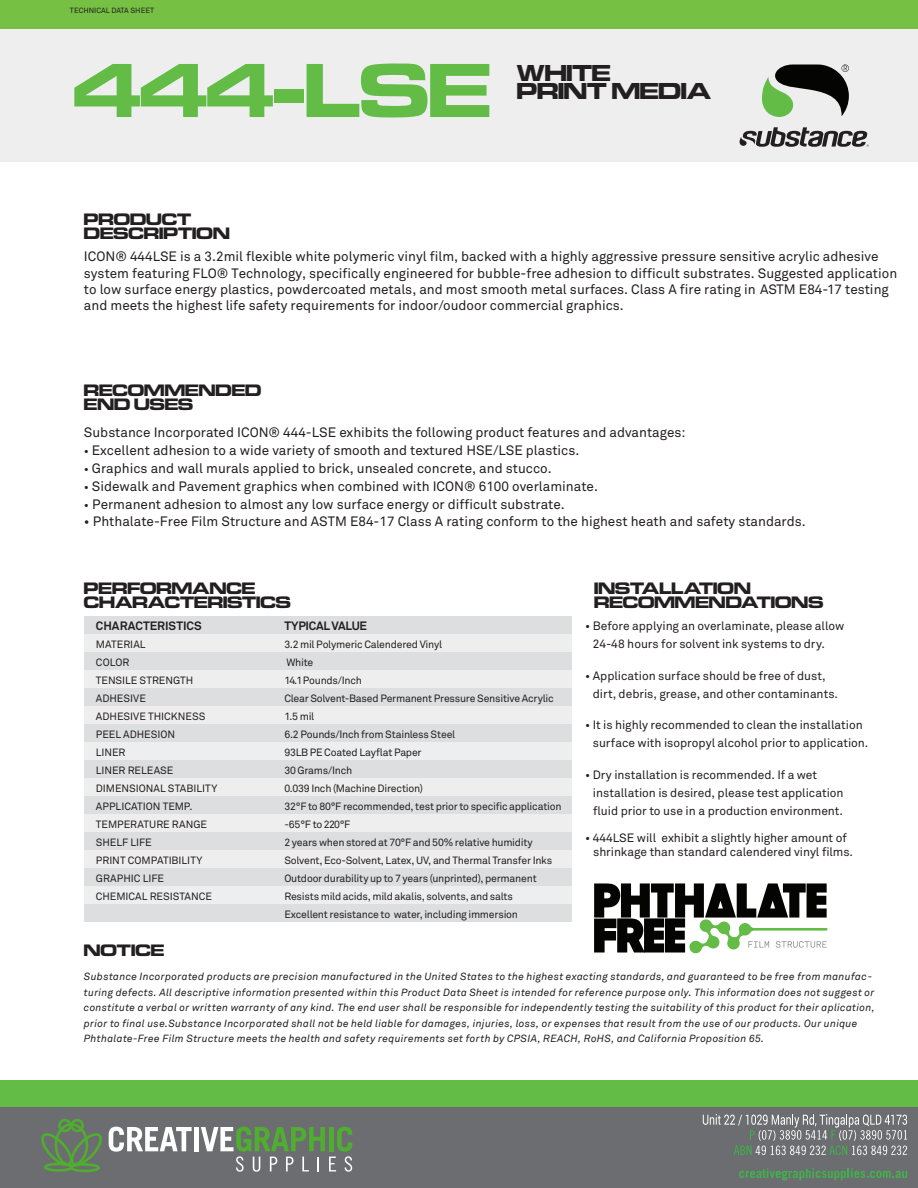
<style>
.page{position:relative;width:918px;height:1188px;background:#fff}
.page>*{position:absolute;margin:0;border:0;box-sizing:border-box;transform-origin:0 0}
.t1{font:700 expanded 79.5px "Eurostile SH";color:#63bc46}
.t2{font:700 expanded 24px/18px "Eurostile SH";color:#231f20}
.t3{font:700 expanded 17.25px/13.5px "Eurostile SH";letter-spacing:.005em;color:#231f20}
.t4{font:13.5px/16.2px "Akkurat";color:#231f20}
.t5{font:12px/18px "Akkurat";letter-spacing:-.005em;color:#231f20}
.t6{font:700 12px "Akkurat";letter-spacing:-.005em;color:#231f20}
.t7{font:700 12px "Akkurat";letter-spacing:-.025em;color:#231f20}
.t8{font:10.5px/18px "Akkurat";letter-spacing:-.02em;color:#231f20}
.t9{font:10.5px/18px "Akkurat";color:#231f20}
.t10{font:italic 10.35px/15.6px "Akkurat";letter-spacing:.03em;color:#231f20}
.t11{font:7.5px "Akkurat";color:#231f20}
.s1{font-size:12px}
</style>
<div class="page">
<div style="left:0;top:1107px;width:918px;height:81px;background:#6c6d70"></div>
<div style="left:84px;top:616px;width:488px;height:18px;background:#dddee0"></div>
<div style="left:84px;top:634px;width:488px;height:18px;background:#eeeeef"></div>
<div style="left:84px;top:652px;width:488px;height:18px;background:#dddee0"></div>
<div style="left:84px;top:670px;width:488px;height:18px;background:#eeeeef"></div>
<div style="left:84px;top:688px;width:488px;height:18px;background:#dddee0"></div>
<div style="left:84px;top:706px;width:488px;height:18px;background:#eeeeef"></div>
<div style="left:84px;top:724px;width:488px;height:18px;background:#dddee0"></div>
<div style="left:84px;top:742px;width:488px;height:18px;background:#eeeeef"></div>
<div style="left:84px;top:760px;width:488px;height:18px;background:#dddee0"></div>
<div style="left:84px;top:778px;width:488px;height:18px;background:#eeeeef"></div>
<div style="left:84px;top:796px;width:488px;height:18px;background:#dddee0"></div>
<div style="left:84px;top:814px;width:488px;height:18px;background:#eeeeef"></div>
<div style="left:84px;top:832px;width:488px;height:18px;background:#dddee0"></div>
<div style="left:84px;top:850px;width:488px;height:18px;background:#eeeeef"></div>
<div style="left:84px;top:868px;width:488px;height:18px;background:#dddee0"></div>
<div style="left:84px;top:886px;width:488px;height:18px;background:#eeeeef"></div>
<div style="left:84px;top:904px;width:488px;height:18px;background:#dddee0"></div>
<div style="left:0;top:28px;width:918px;height:134px;background:#eeeeef"></div>
<div style="left:0;top:0;width:918px;height:28px;background:#76c043"></div>
<div style="left:0;top:1080px;width:918px;height:27px;background:#63bc46"></div>
<svg style="left:594px;top:883px;width:234px;height:71px"></svg>
<svg style="left:740px;top:127px;width:129px;height:20px"></svg>
<svg style="left:762px;top:64px;width:87px;height:53px"></svg>
<svg style="left:109px;top:1127px;width:83px;height:25px"></svg>
<div style="left:194px;top:1127px;width:5px;height:24px;background:#fff"></div>
<svg style="left:41px;top:1119px;width:61px;height:53px"></svg>
<svg style="left:201px;top:1127px;width:151px;height:45px"></svg>
<svg style="left:739px;top:1168px;width:168px;height:12px"></svg>
<svg style="left:703px;top:1114px;width:204px;height:41px"></svg>
<p class="t11" style="left:70px;top:6px;width:86px">TECHNICAL DATA SHEET</p>
<h1 class="t1" style="left:74px;top:49px;width:418px">444-LSE</h1>
<h2 class="t2" style="left:517px;top:64px;width:196px">WHITE<br>PRINT MEDIA</h2>
<p class="t3" style="left:84px;top:213px;width:147px">PRODUCT<br>DESCRIPTION</p>
<p class="t4" style="left:84px;top:249px;width:815px">ICON® 444LSE is a 3.2mil flexible white polymeric vinyl film, backed with a highly aggressive pressure sensitive acrylic adhesive system featuring FLO® Technology, specifically engineered for bubble-free adhesion to difficult substrates. Suggested application to low surface energy plastics, powdercoated metals, and most smooth metal surfaces. Class A fire rating in ASTM E84-17 testing</p>
<p class="t4" style="left:84px;top:298px;width:541px">and meets the highest life safety requirements for indoor/oudoor commercial graphics.</p>
<p class="t3" style="left:84px;top:384px;width:179px">RECOMMENDED<br>END USES</p>
<p class="t4" style="left:84px;top:424px;width:603px">Substance Incorporated ICON® 444-LSE exhibits the following product features and advantages:</p>
<p class="t4" style="left:84px;top:442px;width:497px"><span class="s1">•</span> Excellent adhesion to a wide variety of smooth and textured HSE/LSE plastics.</p>
<p class="t4" style="left:84px;top:460px;width:469px"><span class="s1">•</span> Graphics and wall murals applied to brick, unsealed concrete, and stucco.</p>
<p class="t4" style="left:84px;top:478px;width:516px"><span class="s1">•</span> Sidewalk and Pavement graphics when combined with ICON® 6100 overlaminate.</p>
<p class="t4" style="left:84px;top:496px;width:483px"><span class="s1">•</span> Permanent adhesion to almost any low surface energy or difficult substrate.</p>
<p class="t4" style="left:84px;top:514px;width:723px">• Phthalate-Free Film Structure and ASTM E84-17 Class A rating conform to the highest heath and safety standards.</p>
<p class="t3" style="left:84px;top:582px;width:208px">PERFORMANCE<br>CHARACTERISTICS</p>
<p class="t3" style="left:594px;top:582px;width:231px">INSTALLATION<br>RECOMMENDATIONS</p>
<p class="t5" style="left:593px;top:617px;width:253px;text-indent:-8px">• Before applying an overlaminate, please allow<br>24-48 hours for solvent ink systems to dry.</p>
<p class="t5" style="left:593px;top:667px;width:247px;text-indent:-8px">• Application surface should be free of dust, dirt, debris, grease, and other contaminants.</p>
<p class="t5" style="left:593px;top:716px;width:277px;text-indent:-8px">• It is highly recommended to clean the installation surface with isopropyl alcohol prior to application.</p>
<p class="t5" style="left:593px;top:766px;width:252px;text-indent:-8px">• Dry installation is recommended. If a wet installation is desired, please test application fluid prior to use in a production environment.</p>
<p class="t6" style="left:96px;top:618px;width:107px">CHARACTERISTICS</p>
<p class="t9" style="left:96px;top:636px;width:123px">MATERIAL<br>COLOR<br>TENSILE STRENGTH<br>ADHESIVE<br>ADHESIVE THICKNESS<br>PEEL ADHESION<br>LINER<br>LINER RELEASE<br>DIMENSIONAL STABILITY<br>APPLICATION TEMP.<br>TEMPERATURE RANGE<br>SHELF LIFE<br>PRINT COMPATIBILITY<br>GRAPHIC LIFE<br>CHEMICAL RESISTANCE</p>
<p class="t7" style="left:284px;top:618px;width:84px">TYPICAL VALUE</p>
<p class="t8" style="left:284px;top:636px;width:279px">3.2 mil Polymeric Calendered Vinyl<br>White<br>14.1 Pounds/Inch<br>Clear Solvent-Based Permanent Pressure Sensitive Acrylic 1.5 mil<br>6.2 Pounds/Inch from Stainless Steel<br>93LB PE Coated Layflat Paper<br>30 Grams/Inch<br>0.039 Inch (Machine Direction)<br>32°F to 80°F recommended, test prior to specific application -65°F to 220°F<br>2 years when stored at 70°F and 50% relative humidity Solvent, Eco-Solvent, Latex, UV, and Thermal Transfer Inks Outdoor durability up to 7 years (unprinted), permanent Resists mild acids, mild akalis, solvents, and salts<br>Excellent resistance to water, including immersion</p>
<p class="t5" style="left:593px;top:830px;width:262px;line-height:14.4px;text-indent:-8px">• 444LSE will exhibit a slightly higher amount of shrinkage than standard calendered vinyl films.</p>
<p class="t3" style="left:84px;top:944px;width:82px">NOTICE</p>
<p class="t10" style="left:84px;top:969px;width:792px">Substance Incorporated products are precision manufactured in the United States to the highest exacting standards, and guaranteed to be free from manufac&shy;turing defects. All descriptive information presented within this Product Data Sheet is intended for reference purpose only. This information does not suggest or constitute a verbal or written warranty of any kind. The end user shall be responsible for independently testing the suitability of this product for their aplication, prior to final use.Substance Incorporated shall not be held liable for damages, injuries, loss, or expenses that result from the use of our products. Our unique Phthalate-Free Film Structure meets the health and safety requirements set forth by CPSIA, REACH, RoHS, and California Proposition 65.</p>
</div>
